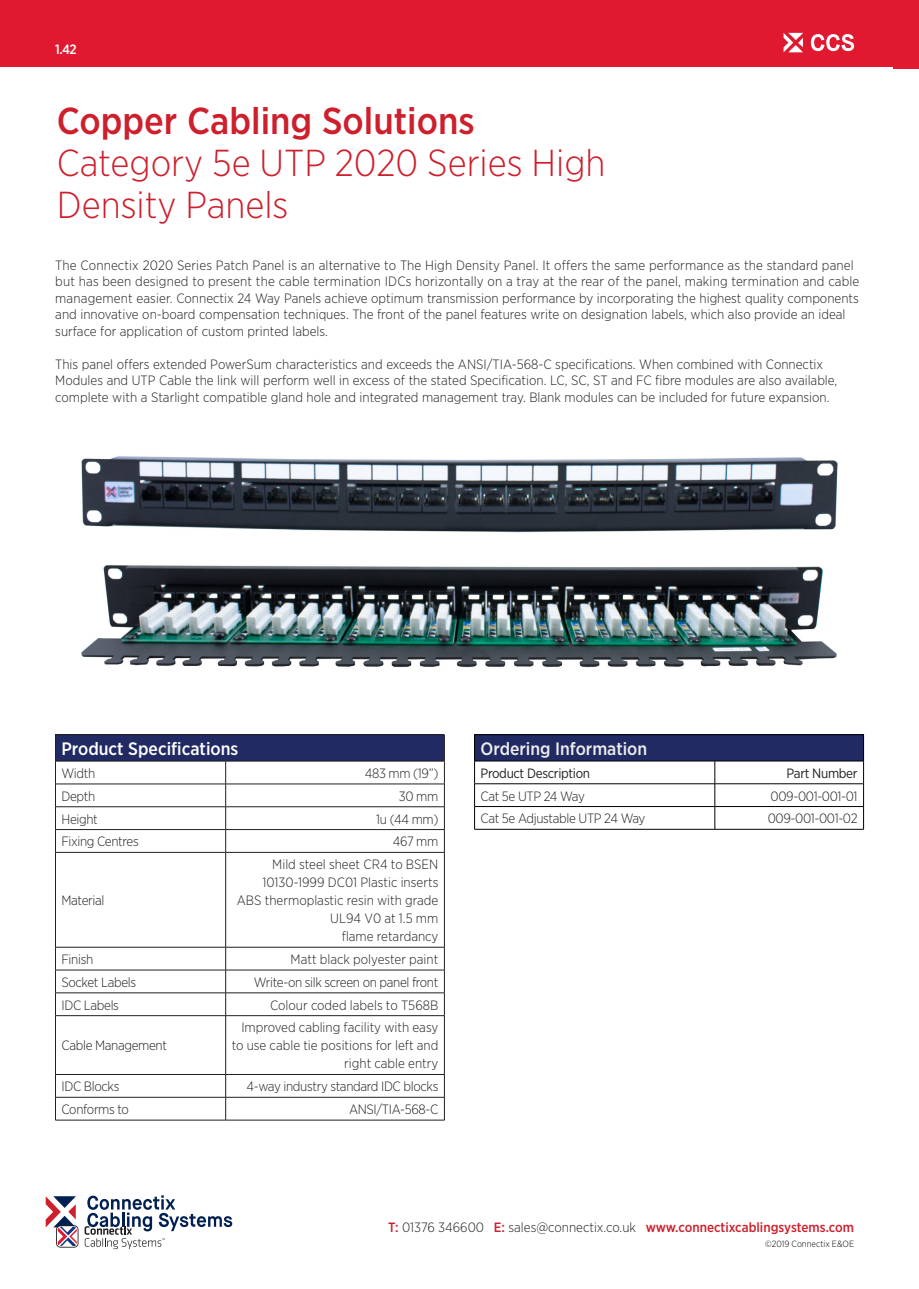
<style>
.page{position:relative;width:919px;height:1289px;background:#fff}
.page>*{position:absolute;margin:0;border:0;box-sizing:border-box;transform-origin:0 0}
.t1{font:300 37.5px/42px "Gotham Narrow";color:#cd1f2c}
.t2{font:500 37.5px "Gotham Narrow";color:#cd1f2c}
.t3{font:500 18px "Gotham Narrow";color:#fff}
.t4{font:500 17.85px "Gotham Narrow";color:#ededec}
.t5{font:300 13.5px/16.5px "Gotham Narrow";color:#231f20}
.t6{font:300 13.5px "Gotham Narrow";letter-spacing:-.025em;color:#231f20}
.t7{font:500 13.5px "Gotham Narrow";color:#cd1f2c}
.t8{font:13.5px "Gotham Narrow";letter-spacing:-.025em;color:#231f20}
.t9{font:300 13.5px "Gotham Narrow";letter-spacing:-.03em;color:#231f20}
.t10{font:500 13.5px "Gotham Narrow";color:#fff}
.t11{font:300 9px "Gotham Narrow";color:#010000}
.s1{font-weight:300;color:#231f20}
</style>
<div class="page">
<div style="left:893px;top:0;width:25px;height:68px;background:#e01931"></div>
<div style="left:0;top:0;width:916px;height:67px;background:#e01931"></div>
<svg style="left:783px;top:33px;width:19px;height:19px"></svg>
<svg style="left:810px;top:34px;width:44px;height:17px"></svg>
<div style="left:474px;top:734px;width:389px;height:27px;background:#212a63"></div>
<hr style="left:474px;top:734px;width:240px;height:1px;background:#010000">
<hr style="left:714px;top:734px;width:149px;height:1px;background:#010000">
<hr style="left:474px;top:760px;width:240px;height:1px;background:#010000">
<hr style="left:714px;top:760px;width:149px;height:1px;background:#010000">
<hr style="left:474px;top:783px;width:240px;height:1px;background:#010000">
<hr style="left:714px;top:783px;width:149px;height:1px;background:#010000">
<hr style="left:474px;top:806px;width:240px;height:1px;background:#010000">
<svg style="left:474px;top:735px;width:1px;height:94px"></svg>
<hr style="left:714px;top:806px;width:149px;height:1px;background:#010000">
<svg style="left:714px;top:761px;width:1px;height:68px"></svg>
<svg style="left:863px;top:735px;width:1px;height:94px"></svg>
<hr style="left:474px;top:829px;width:240px;height:1px;background:#010000">
<hr style="left:714px;top:829px;width:149px;height:1px;background:#010000">
<img style="left:81px;top:456px;width:756px;height:77px">
<img style="left:81px;top:565px;width:756px;height:103px">
<div style="left:55px;top:734px;width:389px;height:27px;background:#212a63"></div>
<hr style="left:55px;top:734px;width:171px;height:1px;background:#231f20">
<hr style="left:226px;top:734px;width:218px;height:1px;background:#231f20">
<hr style="left:55px;top:760px;width:171px;height:1px;background:#231f20">
<hr style="left:226px;top:760px;width:218px;height:1px;background:#231f20">
<hr style="left:55px;top:783px;width:171px;height:1px;background:#231f20">
<hr style="left:226px;top:783px;width:218px;height:1px;background:#231f20">
<hr style="left:55px;top:806px;width:171px;height:1px;background:#231f20">
<hr style="left:226px;top:806px;width:218px;height:1px;background:#231f20">
<hr style="left:55px;top:829px;width:171px;height:1px;background:#231f20">
<svg style="left:55px;top:735px;width:1px;height:117px"></svg>
<hr style="left:226px;top:829px;width:218px;height:1px;background:#231f20">
<svg style="left:225px;top:761px;width:1px;height:91px"></svg>
<svg style="left:444px;top:735px;width:1px;height:117px"></svg>
<hr style="left:55px;top:852px;width:171px;height:1px;background:#231f20">
<hr style="left:55px;top:852px;width:1px;height:95px;background:#231f20">
<hr style="left:226px;top:852px;width:218px;height:1px;background:#231f20">
<hr style="left:225px;top:852px;width:1px;height:95px;background:#231f20">
<hr style="left:444px;top:852px;width:1px;height:95px;background:#231f20">
<hr style="left:55px;top:946px;width:171px;height:1px;background:#231f20">
<hr style="left:226px;top:946px;width:218px;height:1px;background:#231f20">
<hr style="left:55px;top:969px;width:171px;height:1px;background:#231f20">
<hr style="left:226px;top:969px;width:218px;height:1px;background:#231f20">
<hr style="left:55px;top:992px;width:171px;height:1px;background:#231f20">
<svg style="left:55px;top:947px;width:1px;height:68px"></svg>
<hr style="left:226px;top:992px;width:218px;height:1px;background:#231f20">
<svg style="left:225px;top:947px;width:1px;height:68px"></svg>
<svg style="left:444px;top:947px;width:1px;height:68px"></svg>
<hr style="left:55px;top:1015px;width:171px;height:1px;background:#231f20">
<hr style="left:55px;top:1015px;width:1px;height:59px;background:#231f20">
<hr style="left:226px;top:1015px;width:218px;height:1px;background:#231f20">
<hr style="left:225px;top:1015px;width:1px;height:59px;background:#231f20">
<hr style="left:444px;top:1015px;width:1px;height:59px;background:#231f20">
<hr style="left:55px;top:1074px;width:171px;height:1px;background:#231f20">
<hr style="left:226px;top:1074px;width:218px;height:1px;background:#231f20">
<hr style="left:55px;top:1096px;width:171px;height:1px;background:#231f20">
<svg style="left:55px;top:1074px;width:1px;height:45px"></svg>
<hr style="left:226px;top:1096px;width:218px;height:1px;background:#231f20">
<svg style="left:225px;top:1074px;width:1px;height:45px"></svg>
<svg style="left:444px;top:1074px;width:1px;height:45px"></svg>
<hr style="left:55px;top:1119px;width:171px;height:1px;background:#231f20">
<hr style="left:226px;top:1119px;width:218px;height:1px;background:#231f20">
<svg style="left:46px;top:1196px;width:32px;height:51px"></svg>
<svg style="left:85px;top:1195px;width:147px;height:54px"></svg>
<p class="t10" style="left:55px;top:41px;width:23px">1.42</p>
<h1 class="t2" style="left:57px;top:97px;width:419px">Copper Cabling Solutions</h1>
<h1 class="t1" style="left:57px;top:140px;width:550px">Category 5e UTP 2020 Series High<br>Density Panels</h1>
<p class="t5" style="left:55px;top:256px;width:805px">The Connectix 2020 Series Patch Panel is an alternative to The High Density Panel. It offers the same performance as the standard panel but has been designed to present the cable termination IDCs horizontally on a tray at the rear of the panel, making termination and cable management easier. Connectix 24 Way Panels achieve optimum transmission performance by incorporating the highest quality components and innovative on-board compensation techniques. The front of the panel features write on designation labels, which also provide an ideal surface for application of custom printed labels.</p>
<p class="t5" style="left:55px;top:355px;width:783px">This panel offers extended PowerSum characteristics and exceeds the ANSI/TIA-568-C specifications. When combined with Connectix<br>Modules and UTP Cable the link will perform well in excess of the stated Specification. LC, SC, ST and FC fibre modules are also available, complete with a Starlight compatible gland hole and integrated management tray. Blank modules can be included for future expansion.</p>
<h2 class="t3" style="left:61px;top:737px;width:178px">Product Specifications</h2>
<p class="t5" style="left:61px;top:764px;width:35px">Width</p>
<p class="t5" style="left:365px;top:764px;width:75px">483 mm (19”)</p>
<p class="t5" style="left:61px;top:787px;width:35px">Depth</p>
<p class="t5" style="left:399px;top:787px;width:41px">30 mm</p>
<p class="t5" style="left:61px;top:810px;width:38px">Height</p>
<p class="t5" style="left:376px;top:810px;width:64px">1u (44 mm)</p>
<p class="t6" style="left:61px;top:833px;width:79px">Fixing Centres</p>
<p class="t5" style="left:393px;top:833px;width:47px">467 mm</p>
<p class="t6" style="left:61px;top:892px;width:44px">Material</p>
<p class="t5" style="left:237px;top:855px;width:203px;line-height:18px;text-align:right">Mild steel sheet CR4 to BSEN<br>10130-1999 DC01 Plastic inserts<br>ABS thermoplastic resin with grade<br>UL94 V0 at 1.5 mm<br>flame retardancy</p>
<p class="t5" style="left:61px;top:950px;width:33px">Finish</p>
<p class="t5" style="left:290px;top:950px;width:149px">Matt black polyester paint</p>
<p class="t6" style="left:61px;top:973px;width:76px">Socket Labels</p>
<p class="t6" style="left:254px;top:973px;width:186px">Write-on silk screen on panel front</p>
<p class="t6" style="left:61px;top:996px;width:59px">IDC Labels</p>
<p class="t5" style="left:270px;top:996px;width:170px">Colour coded labels to T568B</p>
<p class="t6" style="left:61px;top:1037px;width:107px">Cable Management</p>
<p class="t5" style="left:232px;top:1018px;width:208px;line-height:18px;text-align:right">Improved cabling facility with easy to use cable tie positions for left and right cable entry</p>
<p class="t6" style="left:61px;top:1078px;width:59px">IDC Blocks</p>
<p class="t6" style="left:247px;top:1078px;width:193px">4-way industry standard IDC blocks</p>
<p class="t6" style="left:61px;top:1101px;width:69px">Conforms to</p>
<p class="t6" style="left:349px;top:1101px;width:91px">ANSI/TIA-568-C</p>
<h3 class="t4" style="left:480px;top:737px;width:168px">Ordering Information</h3>
<p class="t8" style="left:480px;top:764px;width:111px">Product Description</p>
<p class="t8" style="left:786px;top:764px;width:73px">Part Number</p>
<p class="t9" style="left:480px;top:787px;width:106px">Cat 5e UTP 24 Way</p>
<p class="t6" style="left:770px;top:787px;width:88px">009-001-001-01</p>
<p class="t6" style="left:480px;top:810px;width:166px">Cat 5e Adjustable UTP 24 Way</p>
<p class="t6" style="left:767px;top:810px;width:91px">009-001-001-02</p>
<p class="t7" style="left:388px;top:1218px;width:467px">T: <span class="s1">01376 346600</span> E: <span class="s1">sales@connectix.co.uk</span> www.connectixcablingsystems.com</p>
<p class="t11" style="left:765px;top:1238px;width:90px">©2019 Connectix E&amp;OE</p>
</div>
